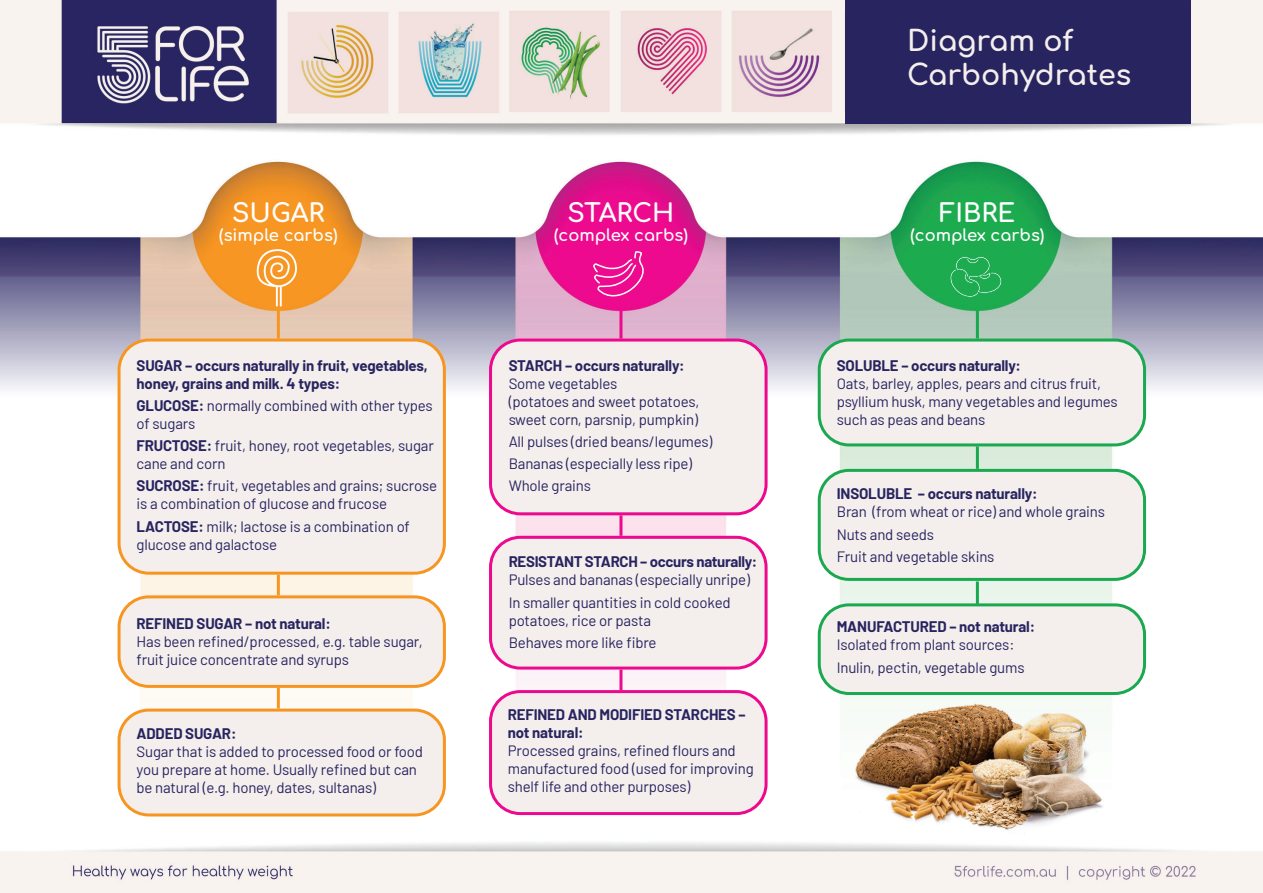
<style>
.page{position:relative;width:1263px;height:893px;background:#fff}
.page>*{position:absolute;margin:0;border:0;box-sizing:border-box;transform-origin:0 0}
.t1{font:28.5px/34.2px "Comfortaa";color:#f4efec}
.t2{font:25.35px "Comfortaa";color:#fff}
.t3{font:16.35px "Comfortaa";color:#fff}
.t4{font:15px/18px "Barlow";letter-spacing:-.01em;color:#282460}
.t5{font:700 15px/18px "Barlow";letter-spacing:-.01em;color:#282460}
.s1{font-weight:700}
</style>
<div class="page">
<img style="left:0;top:161px;width:1263px;height:655px">
<div style="left:119px;top:340px;width:325px;height:233px;background:#f4efec;border-radius:30px"></div>
<div style="left:118px;top:339px;width:328px;height:236px;border:3px solid #f79521;border-radius:30px"></div>
<div style="left:819px;top:340px;width:325px;height:105px;background:#f4efec;border-radius:30px"></div>
<div style="left:818px;top:339px;width:328px;height:107px;border:3px solid #1aa950;border-radius:30px"></div>
<div style="left:490px;top:340px;width:276px;height:174px;background:#f4efec;border-radius:30px"></div>
<div style="left:489px;top:339px;width:278px;height:176px;border:3px solid #ed088d;border-radius:30px"></div>
<div style="left:490px;top:537px;width:276px;height:131px;background:#f4efec;border-radius:30px"></div>
<div style="left:489px;top:536px;width:278px;height:134px;border:3px solid #ed088d;border-radius:30px"></div>
<div style="left:490px;top:692px;width:276px;height:122px;background:#f4efec;border-radius:30px"></div>
<div style="left:489px;top:690px;width:278px;height:125px;border:3px solid #ed088d;border-radius:30px"></div>
<div style="left:119px;top:597px;width:325px;height:89px;background:#f4efec;border-radius:30px"></div>
<div style="left:118px;top:595px;width:328px;height:93px;border:3px solid #f79521;border-radius:30px"></div>
<div style="left:819px;top:470px;width:325px;height:109px;background:#f4efec;border-radius:30px"></div>
<div style="left:818px;top:469px;width:328px;height:112px;border:3px solid #1aa950;border-radius:30px"></div>
<div style="left:819px;top:605px;width:325px;height:88px;background:#f4efec;border-radius:30px"></div>
<div style="left:818px;top:603px;width:328px;height:92px;border:3px solid #1aa950;border-radius:30px"></div>
<div style="left:119px;top:710px;width:325px;height:105px;background:#f4efec;border-radius:30px"></div>
<div style="left:118px;top:709px;width:328px;height:107px;border:3px solid #f79521;border-radius:30px"></div>
<img style="left:0;top:0;width:1263px;height:135px">
<img style="left:0;top:842px;width:1263px;height:51px">
<div style="left:845px;top:0;width:346px;height:123px;background:#282460"></div>
<img style="left:840px;top:690px;width:276px;height:144px">
<hr style="left:277px;top:310px;width:3px;height:29px;background:#f79521">
<hr style="left:619px;top:310px;width:3px;height:29px;background:#ed088d">
<hr style="left:976px;top:310px;width:3px;height:29px;background:#1aa950">
<hr style="left:976px;top:446px;width:3px;height:23px;background:#1aa950">
<hr style="left:976px;top:581px;width:3px;height:23px;background:#1aa950">
<hr style="left:619px;top:515px;width:3px;height:21px;background:#ed088d">
<hr style="left:619px;top:670px;width:3px;height:20px;background:#ed088d">
<hr style="left:277px;top:575px;width:3px;height:20px;background:#f79521">
<hr style="left:277px;top:688px;width:3px;height:21px;background:#f79521">
<svg style="left:256px;top:249px;width:41px;height:58px;background:#f8ac51"></svg>
<svg style="left:592px;top:250px;width:55px;height:49px;background:#ef2a9c"></svg>
<svg style="left:950px;top:255px;width:52px;height:43px;background:#2bb05b"></svg>
<h2 class="t2" style="left:232px;top:190px;width:94px">SUGAR</h2>
<p class="t3" style="left:219px;top:221px;width:120px">(simple carbs)</p>
<p class="t5" style="left:137px;top:355px;width:293px">SUGAR – occurs naturally in fruit, vegetables, honey, grains and milk. 4 types:</p>
<p class="t4" style="left:137px;top:395px;width:298px"><span class="s1">GLUCOSE:</span> normally combined with other types of sugars</p>
<p class="t4" style="left:137px;top:435px;width:299px"><span class="s1">FRUCTOSE:</span> fruit, honey, root vegetables, sugar cane and corn</p>
<p class="t4" style="left:137px;top:476px;width:302px"><span class="s1">SUCROSE:</span> fruit, vegetables and grains; sucrose is a combination of glucose and frucose</p>
<p class="t4" style="left:137px;top:516px;width:275px"><span class="s1">LACTOSE:</span> milk; lactose is a combination of glucose and galactose</p>
<p class="t5" style="left:137px;top:614px;width:196px">REFINED SUGAR – not natural:</p>
<p class="t4" style="left:137px;top:632px;width:288px">Has been refined/processed, e.g. table sugar, fruit juice concentrate and syrups</p>
<p class="t5" style="left:137px;top:723px;width:101px">ADDED SUGAR:</p>
<p class="t4" style="left:137px;top:741px;width:288px">Sugar that is added to processed food or food you prepare at home. Usually refined but can be natural (e.g. honey, dates, sultanas)</p>
<h2 class="t2" style="left:567px;top:190px;width:108px">STARCH</h2>
<p class="t3" style="left:554px;top:221px;width:135px">(complex carbs)</p>
<p class="t5" style="left:509px;top:355px;width:177px">STARCH – occurs naturally:</p>
<p class="t4" style="left:509px;top:373px;width:192px">Some vegetables<br>(potatoes and sweet potatoes, sweet corn, parsnip, pumpkin)</p>
<p class="t4" style="left:509px;top:429px;width:205px;line-height:22.2px">All pulses (dried beans/legumes)<br>Bananas (especially less ripe)<br>Whole grains</p>
<p class="t5" style="left:509px;top:552px;width:250px">RESISTANT STARCH – occurs naturally:</p>
<p class="t4" style="left:509px;top:568px;width:243px;line-height:22.2px">Pulses and bananas (especially unripe)<br>In smaller quantities in cold cooked</p>
<p class="t4" style="left:509px;top:608px;width:149px;line-height:22.2px">potatoes, rice or pasta<br>Behaves more like fibre</p>
<p class="t5" style="left:508px;top:704px;width:239px">REFINED AND MODIFIED STARCHES – not natural:</p>
<p class="t4" style="left:508px;top:740px;width:248px">Processed grains, refined flours and manufactured food (used for improving shelf life and other purposes)</p>
<h1 class="t1" style="left:907px;top:20px;width:226px">Diagram of<br>Carbohydrates</h1>
<h2 class="t2" style="left:939px;top:190px;width:77px">FIBRE</h2>
<p class="t3" style="left:910px;top:221px;width:135px">(complex carbs)</p>
<p class="t5" style="left:837px;top:355px;width:186px">SOLUBLE – occurs naturally:</p>
<p class="t4" style="left:837px;top:373px;width:283px">Oats, barley, apples, pears and citrus fruit, psyllium husk, many vegetables and legumes such as peas and beans</p>
<p class="t5" style="left:837px;top:484px;width:202px">INSOLUBLE – occurs naturally:</p>
<p class="t4" style="left:837px;top:500px;width:270px;line-height:22.2px">Bran (from wheat or rice) and whole grains<br>Nuts and seeds<br>Fruit and vegetable skins</p>
<p class="t5" style="left:837px;top:617px;width:200px">MANUFACTURED – not natural:</p>
<p class="t4" style="left:837px;top:633px;width:189px;line-height:22.2px">Isolated from plant sources:<br>Inulin, pectin, vegetable gums</p>
</div>
